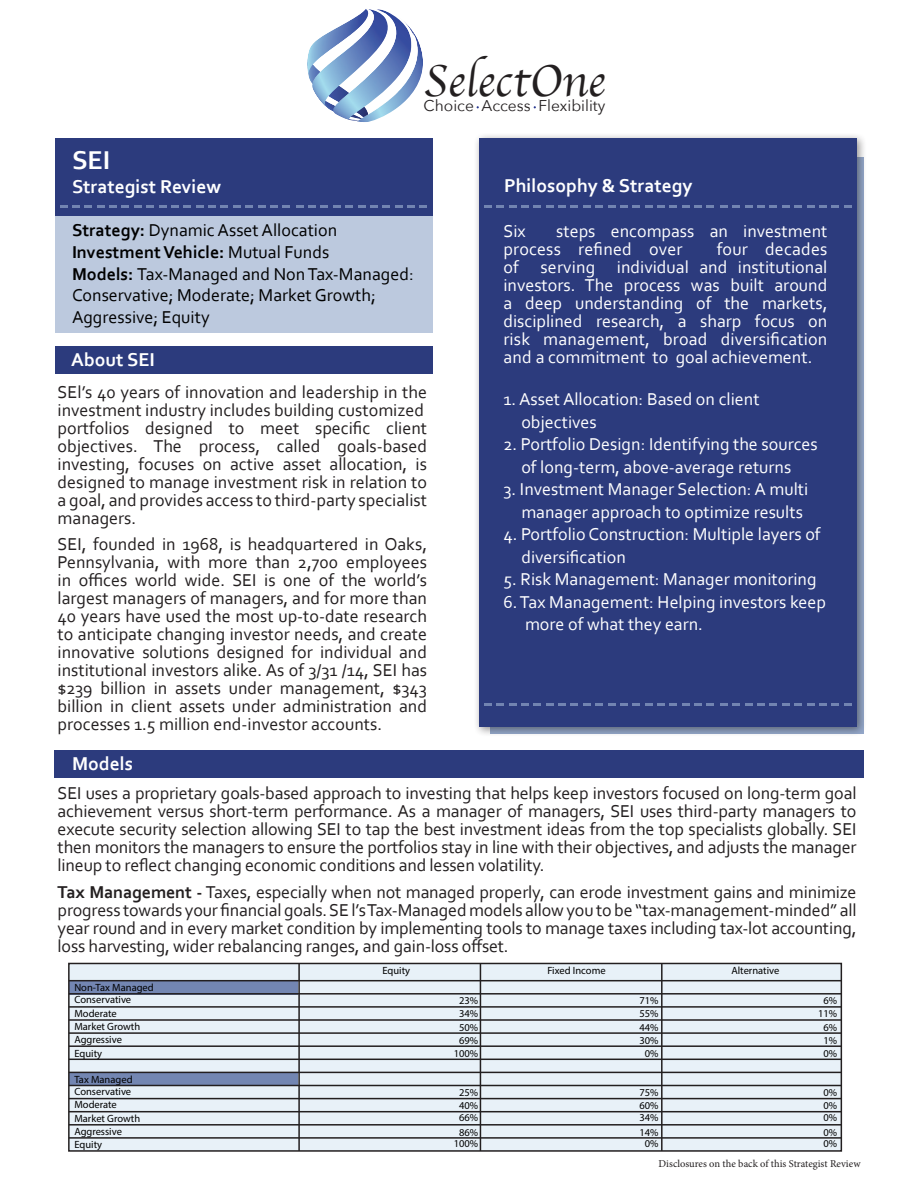
<style>
.page{position:relative;width:918px;height:1188px;background:#fff}
.page>*{position:absolute;margin:0;border:0;box-sizing:border-box;transform-origin:0 0}
.t1{font:46.65px "Apple Chancery";color:#231f20}
.t2{font:700 27px "Corbel";color:#fff}
.t3{font:700 19.5px "Corbel";color:#fff}
.t4{font:18px/18px "Corbel";color:#231f20;text-align:justify}
.t5{font:18px/18px "Corbel";color:#fff}
.t6{font:18px/21.6px "Corbel";color:#000}
.t7{font:700 18px "Corbel";color:#000}
.t8{font:15.6px "Avenir Next";color:#231f20}
.t9{font:10.5px "Myriad Pro";color:#000}
.t10{font:10.5px "Minion Pro";color:#231f20}
.s1{font-weight:700}
.s2{font-weight:400}
</style>
<div class="page">
<div style="left:55px;top:186px;width:377px;height:147px;background:#bcc9de"></div>
<div style="left:473px;top:132px;width:394px;height:606px;background:#231f20;opacity:.5"></div>
<div style="left:479px;top:138px;width:377px;height:589px;background:#2c3b7d"></div>
<div style="left:55px;top:138px;width:377px;height:78px;background:#2c3b7d"></div>
<div style="left:55px;top:346px;width:377px;height:27px;background:#2c3b7d"></div>
<div style="left:55px;top:750px;width:809px;height:27px;background:#2c3b7d"></div>
<img style="left:309px;top:77px;width:24px;height:34px">
<img style="left:312px;top:77px;width:21px;height:31px">
<img style="left:333px;top:9px;width:60px;height:111px">
<img style="left:356px;top:15px;width:67px;height:107px">
<img style="left:307px;top:9px;width:63px;height:68px">
<svg style="left:484px;top:205px;width:7px;height:3px"></svg>
<svg style="left:497px;top:205px;width:217px;height:3px"></svg>
<svg style="left:60px;top:205px;width:180px;height:3px"></svg>
<svg style="left:246px;top:205px;width:44px;height:3px"></svg>
<svg style="left:720px;top:205px;width:131px;height:3px"></svg>
<svg style="left:484px;top:703px;width:7px;height:3px"></svg>
<svg style="left:497px;top:703px;width:217px;height:3px"></svg>
<svg style="left:720px;top:703px;width:131px;height:3px"></svg>
<svg style="left:296px;top:205px;width:131px;height:3px"></svg>
<svg style="left:71px;top:966px;width:768px;height:183px;background:#dfe8f0"></svg>
<div style="left:68px;top:963px;width:774px;height:189px;border:2px solid #231f20"></div>
<hr style="left:298px;top:963px;width:2px;height:188px;background:#231f20">
<hr style="left:480px;top:963px;width:1px;height:188px;background:#231f20">
<hr style="left:661px;top:963px;width:2px;height:188px;background:#231f20">
<hr style="left:69px;top:980px;width:772px;height:1px;background:#231f20">
<hr style="left:69px;top:993px;width:772px;height:2px;background:#231f20">
<hr style="left:69px;top:1006px;width:772px;height:2px;background:#231f20">
<hr style="left:69px;top:1019px;width:772px;height:2px;background:#231f20">
<hr style="left:69px;top:1032px;width:772px;height:2px;background:#231f20">
<hr style="left:69px;top:1045px;width:772px;height:2px;background:#231f20">
<hr style="left:69px;top:1059px;width:772px;height:1px;background:#231f20">
<hr style="left:69px;top:1072px;width:772px;height:1px;background:#231f20">
<hr style="left:69px;top:1085px;width:772px;height:1px;background:#231f20">
<hr style="left:69px;top:1098px;width:772px;height:1px;background:#231f20">
<hr style="left:69px;top:1111px;width:772px;height:1px;background:#231f20">
<hr style="left:69px;top:1124px;width:772px;height:2px;background:#231f20">
<hr style="left:69px;top:1137px;width:772px;height:2px;background:#231f20">
<p class="t1" style="left:423px;top:44px;width:183px">SelectOne</p>
<p class="t8" style="left:424px;top:92px;width:183px">Choice Access Flexibility</p>
<p class="t2" style="left:72px;top:144px;width:40px">SEI</p>
<p class="t3" style="left:72px;top:174px;width:150px">Strategist Review</p>
<p class="t3" style="left:504px;top:173px;width:190px">Philosophy &amp; Strategy</p>
<p class="t6" style="left:72px;top:219px;width:267px"><span class="s1">Strategy:</span> Dynamic Asset Allocation</p>
<p class="t7" style="left:72px;top:241px;width:259px">Investment Vehicle: <span class="s2">Mutual Funds</span></p>
<p class="t6" style="left:72px;top:262px;width:343px"><span class="s1">Models:</span> Tax-Managed and Non Tax-Managed:<br>Conservative; Moderate; Market Growth;<br>Aggressive; Equity</p>
<p class="t3" style="left:71px;top:347px;width:85px">About SEI</p>
<p class="t4" style="left:58px;top:383px;width:371px">SEl’s 40 years of innovation and leadership in the investment industry includes building customized</p>
<p class="t4" style="left:58px;top:419px;width:371px">portfolios designed to meet specific client objectives. The process, called goals-based investing, focuses on active asset allocation, is designed to manage investment risk in relation to a goal, and provides access to third-party specialist managers.</p>
<p class="t4" style="left:58px;top:534px;width:371px">SEI, founded in 1968, is headquartered in Oaks, Pennsylvania, with more than 2,700 employees in offices world wide. SEI is one of the world’s largest managers of managers, and for more than 40 years have used the most up-to-date research to anticipate changing investor needs, and create innovative solutions designed for individual and institutional investors alike. As of 3/31 /14, SEI has $239 billion in assets under management, $343 billion in client assets under administration and processes 1.5 million end-investor accounts.</p>
<p class="t3" style="left:72px;top:752px;width:62px">Models</p>
<p class="t5" style="left:503px;top:222px;width:24px">Six</p>
<p class="t5" style="left:556px;top:222px;width:273px">steps encompass an investment</p>
<p class="t5" style="left:503px;top:240px;width:181px">process refined over</p>
<p class="t5" style="left:503px;top:240px;width:326px;text-align:justify;text-indent:213px">four decades of serving individual and institutional investors. The process was built around a deep understanding of the markets, disciplined research, a sharp focus on risk management, broad diversification and a commitment to goal achievement.</p>
<p class="t5" style="left:521px;top:388px;width:240px;line-height:22.5px;text-indent:-18px">1. Asset Allocation: Based on client objectives</p>
<p class="t5" style="left:503px;top:433px;width:316px;line-height:22.5px;text-align:center">2. Portfolio Design: Identifying the sources of long-term, above-average returns</p>
<p class="t5" style="left:503px;top:480px;width:306px">3. Investment Manager Selection: A multi</p>
<p class="t5" style="left:521px;top:502px;width:283px">manager approach to optimize results</p>
<p class="t5" style="left:521px;top:523px;width:301px;line-height:22.5px;text-indent:-18px">4. Portfolio Construction: Multiple layers of diversification</p>
<p class="t5" style="left:503px;top:570px;width:315px">5. Risk Management: Manager monitoring</p>
<p class="t5" style="left:503px;top:592px;width:324px">6. Tax Management: Helping investors keep</p>
<p class="t5" style="left:525px;top:615px;width:180px">more of what they earn.</p>
<p class="t4" style="left:58px;top:783px;width:800px">SEI uses a proprietary goals-based approach to investing that helps keep investors focused on long-term goal achievement versus short-term performance. As a manager of managers, SEI uses third-party managers to execute security selection allowing SEI to tap the best investment ideas from the top specialists globally. SEI then monitors the managers to ensure the portfolios stay in line with their objectives, and adjusts the manager lineup to reflect changing economic conditions and lessen volatility.</p>
<p class="t4" style="left:58px;top:882px;width:800px"><span class="s1">Tax Management -</span> Taxes, especially when not managed properly, can erode investment gains and minimize progress towards your financial goals. SE l’s Tax-Managed models allow you to be “tax-management-minded” all year round and in every market condition by implementing tools to manage taxes including tax-lot accounting, loss harvesting, wider rebalancing ranges, and gain-loss offset.</p>
<p class="t9" style="left:74px;top:981px;width:81px">Non-Tax Managed</p>
<p class="t9" style="left:382px;top:964px;width:29px">Equity</p>
<p class="t9" style="left:74px;top:993px;width:58px">Conservative</p>
<p class="t9" style="left:459px;top:994px;width:21px">23%</p>
<p class="t9" style="left:547px;top:964px;width:60px">Fixed Income</p>
<p class="t9" style="left:639px;top:994px;width:21px">71%</p>
<p class="t9" style="left:731px;top:964px;width:50px">Alternative</p>
<p class="t9" style="left:824px;top:994px;width:15px">6%</p>
<p class="t9" style="left:74px;top:1007px;width:44px">Moderate</p>
<p class="t9" style="left:459px;top:1007px;width:21px">34%</p>
<p class="t9" style="left:639px;top:1007px;width:21px">55%</p>
<p class="t9" style="left:818px;top:1007px;width:21px">11%</p>
<p class="t9" style="left:74px;top:1020px;width:67px">Market Growth</p>
<p class="t9" style="left:459px;top:1021px;width:21px">50%</p>
<p class="t9" style="left:639px;top:1021px;width:21px">44%</p>
<p class="t9" style="left:824px;top:1021px;width:15px">6%</p>
<p class="t9" style="left:74px;top:1033px;width:49px">Aggressive</p>
<p class="t9" style="left:459px;top:1034px;width:21px">69%</p>
<p class="t9" style="left:639px;top:1034px;width:21px">30%</p>
<p class="t9" style="left:824px;top:1034px;width:15px">1%</p>
<p class="t9" style="left:74px;top:1047px;width:29px">Equity</p>
<p class="t9" style="left:454px;top:1047px;width:26px">100%</p>
<p class="t9" style="left:645px;top:1047px;width:15px">0%</p>
<p class="t9" style="left:824px;top:1047px;width:15px">0%</p>
<p class="t9" style="left:74px;top:1073px;width:60px">Tax Managed</p>
<p class="t9" style="left:74px;top:1085px;width:58px">Conservative</p>
<p class="t9" style="left:459px;top:1086px;width:21px">25%</p>
<p class="t9" style="left:639px;top:1086px;width:21px">75%</p>
<p class="t9" style="left:824px;top:1086px;width:15px">0%</p>
<p class="t9" style="left:74px;top:1098px;width:44px">Moderate</p>
<p class="t9" style="left:459px;top:1099px;width:21px">40%</p>
<p class="t9" style="left:639px;top:1099px;width:21px">60%</p>
<p class="t9" style="left:824px;top:1099px;width:15px">0%</p>
<p class="t9" style="left:74px;top:1112px;width:67px">Market Growth</p>
<p class="t9" style="left:459px;top:1111px;width:21px">66%</p>
<p class="t9" style="left:639px;top:1111px;width:21px">34%</p>
<p class="t9" style="left:824px;top:1111px;width:15px">0%</p>
<p class="t9" style="left:74px;top:1125px;width:49px">Aggressive</p>
<p class="t9" style="left:459px;top:1126px;width:21px">86%</p>
<p class="t9" style="left:639px;top:1126px;width:21px">14%</p>
<p class="t9" style="left:824px;top:1126px;width:15px">0%</p>
<p class="t9" style="left:74px;top:1138px;width:29px">Equity</p>
<p class="t9" style="left:454px;top:1137px;width:26px">100%</p>
<p class="t9" style="left:645px;top:1137px;width:15px">0%</p>
<p class="t9" style="left:824px;top:1137px;width:15px">0%</p>
<p class="t10" style="left:659px;top:1157px;width:203px">Disclosures on the back of this Strategist Review</p>
</div>
